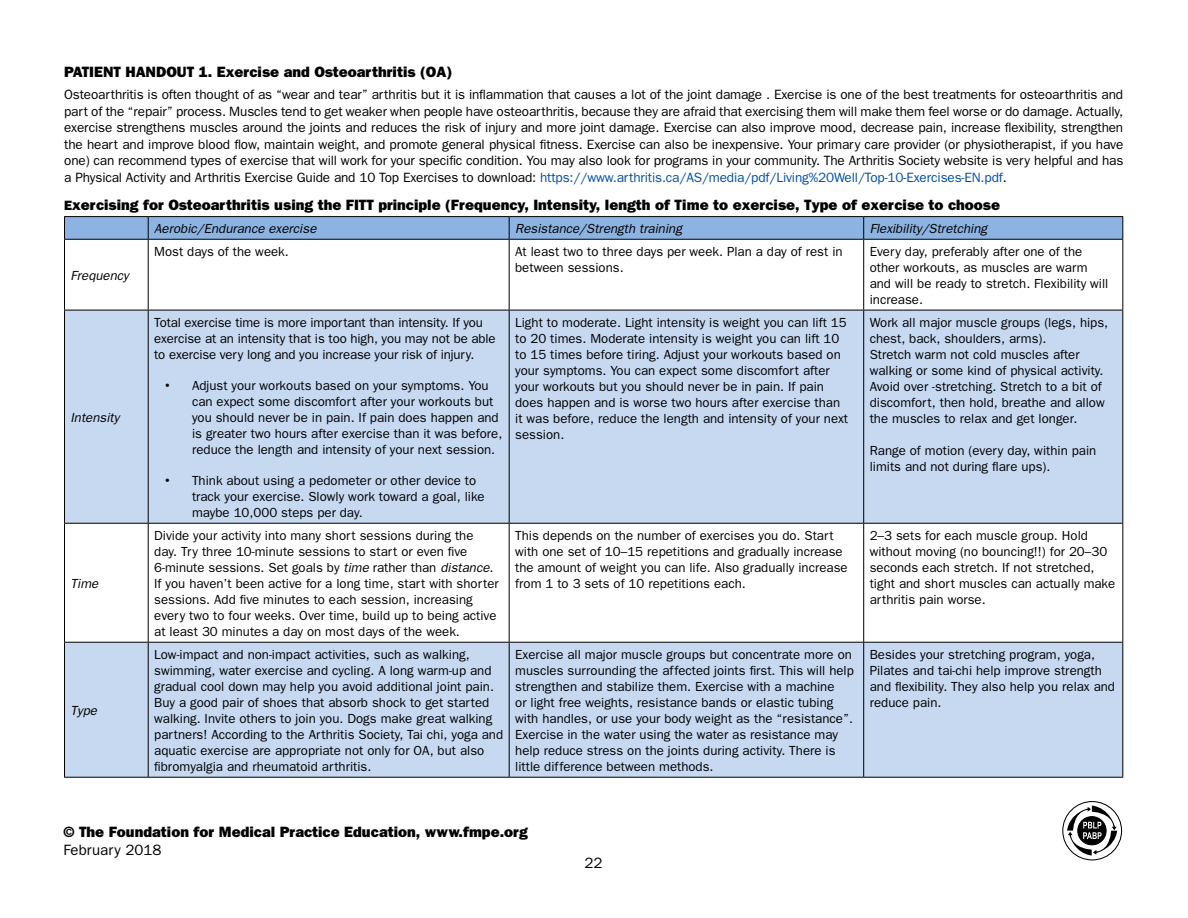
<style>
.page{position:relative;width:1188px;height:918px;background:#fff}
.page>*{position:absolute;margin:0;border:0;box-sizing:border-box;transform-origin:0 0}
.t1{font:800 15px "Franklin Gothic";color:#000}
.t2{font:15px "Franklin Gothic";color:#000}
.t3{font:13.5px/16.5px "Franklin Gothic";letter-spacing:-.01em;color:#000;text-align:justify}
.t4{font:13.2px/16px "Franklin Gothic";color:#000}
.t5{font:italic 13.2px "Franklin Gothic";color:#000}
.s1{color:#0350a3}
.s2{font-size:13.5px}
.s3{font-family:"Arial"}
.s4{font-style:italic}
</style>
<div class="page">
<svg style="left:65px;top:311px;width:1057px;height:466px;fill:#c6d9f1"></svg>
<hr style="left:64px;top:216px;width:84px;height:1px;background:#000">
<hr style="left:148px;top:216px;width:361px;height:1px;background:#000">
<hr style="left:509px;top:216px;width:355px;height:1px;background:#000">
<hr style="left:864px;top:216px;width:259px;height:1px;background:#000">
<svg style="left:64px;top:217px;width:1059px;height:22px;background:#8aafdd"></svg>
<hr style="left:64px;top:239px;width:84px;height:1px;background:#000">
<hr style="left:64px;top:240px;width:1px;height:70px;background:#000">
<hr style="left:148px;top:239px;width:361px;height:1px;background:#000">
<hr style="left:148px;top:240px;width:1px;height:70px;background:#000">
<hr style="left:509px;top:239px;width:355px;height:1px;background:#000">
<hr style="left:509px;top:240px;width:1px;height:70px;background:#000">
<hr style="left:864px;top:239px;width:259px;height:1px;background:#000">
<hr style="left:863px;top:240px;width:1px;height:70px;background:#000">
<hr style="left:1122px;top:240px;width:1px;height:70px;background:#000">
<hr style="left:64px;top:310px;width:84px;height:1px;background:#000">
<hr style="left:64px;top:310px;width:1px;height:213px;background:#000">
<hr style="left:148px;top:310px;width:361px;height:1px;background:#000">
<hr style="left:148px;top:310px;width:1px;height:213px;background:#000">
<hr style="left:509px;top:310px;width:355px;height:1px;background:#000">
<hr style="left:509px;top:310px;width:1px;height:213px;background:#000">
<hr style="left:864px;top:310px;width:259px;height:1px;background:#000">
<hr style="left:863px;top:310px;width:1px;height:213px;background:#000">
<hr style="left:1122px;top:310px;width:1px;height:213px;background:#000">
<hr style="left:64px;top:523px;width:84px;height:1px;background:#000">
<hr style="left:64px;top:524px;width:1px;height:118px;background:#000">
<hr style="left:148px;top:523px;width:361px;height:1px;background:#000">
<hr style="left:148px;top:524px;width:1px;height:118px;background:#000">
<hr style="left:509px;top:523px;width:355px;height:1px;background:#000">
<hr style="left:509px;top:524px;width:1px;height:118px;background:#000">
<hr style="left:864px;top:523px;width:259px;height:1px;background:#000">
<hr style="left:863px;top:524px;width:1px;height:118px;background:#000">
<hr style="left:1122px;top:524px;width:1px;height:118px;background:#000">
<hr style="left:64px;top:642px;width:84px;height:1px;background:#000">
<hr style="left:64px;top:643px;width:1px;height:134px;background:#000">
<hr style="left:148px;top:642px;width:361px;height:1px;background:#000">
<hr style="left:148px;top:643px;width:1px;height:134px;background:#000">
<hr style="left:509px;top:642px;width:355px;height:1px;background:#000">
<hr style="left:509px;top:643px;width:1px;height:134px;background:#000">
<hr style="left:864px;top:642px;width:259px;height:1px;background:#000">
<hr style="left:863px;top:643px;width:1px;height:134px;background:#000">
<hr style="left:1122px;top:643px;width:1px;height:134px;background:#000">
<hr style="left:64px;top:777px;width:84px;height:1px;background:#000">
<hr style="left:148px;top:777px;width:361px;height:1px;background:#000">
<hr style="left:509px;top:777px;width:355px;height:1px;background:#000">
<hr style="left:864px;top:777px;width:259px;height:1px;background:#000">
<svg style="left:1067px;top:806px;width:50px;height:50px"></svg>
<div style="left:1062px;top:801px;width:60px;height:59px;border:1px solid #000;border-radius:50%"></div>
<p class="t1" style="left:64px;top:63px;width:389px">PATIENT HANDOUT 1. Exercise and Osteoarthritis (OA)</p>
<p class="t3" style="left:64px;top:86px;width:1061px">Osteoarthritis is often thought of as “wear and tear” arthritis but it is inflammation that causes a lot of the joint damage . Exercise is one of the best treatments for osteoarthritis and part of the “repair” process. Muscles tend to get weaker when people have osteoarthritis, because they are afraid that exercising them will make them feel worse or do damage. Actually, exercise strengthens muscles around the joints and reduces the risk of injury and more joint damage. Exercise can also improve mood, decrease pain, increase flexibility, strengthen the heart and improve blood flow, maintain weight, and promote general physical fitness. Exercise can also be inexpensive. Your primary care provider (or physiotherapist, if you have one) can recommend types of exercise that will work for your specific condition. You may also look for programs in your community. The Arthritis Society website is very helpful and has a Physical Activity and Arthritis Exercise Guide and 10 Top Exercises to download: <span class="s1">https://www.arthritis.ca/AS/media/pdf/Living%20Well/Top-10-Exercises-EN.pdf</span>.</p>
<p class="t1" style="left:64px;top:196px;width:937px"><span class="s2">E</span>xercising for Osteoarthritis using the FITT principle (Frequency, Intensity, length of Time to exercise, Type of exercise to choose</p>
<p class="t5" style="left:154px;top:221px;width:164px">Aerobic/Endurance exercise</p>
<p class="t5" style="left:515px;top:221px;width:168px">Resistance/Strength training</p>
<p class="t5" style="left:870px;top:221px;width:119px">Flexibility/Stretching</p>
<p class="t5" style="left:71px;top:268px;width:60px">Frequency</p>
<p class="t4" style="left:154px;top:243px;width:136px">Most days of the week.</p>
<p class="t4" style="left:515px;top:243px;width:329px">At least two to three days per week. Plan a day of rest in between sessions.</p>
<p class="t4" style="left:870px;top:243px;width:240px">Every day, preferably after one of the other workouts, as muscles are warm and will be ready to stretch. Flexibility will increase.</p>
<p class="t5" style="left:71px;top:410px;width:50px">Intensity</p>
<p class="t5" style="left:71px;top:576px;width:29px">Time</p>
<p class="t5" style="left:71px;top:703px;width:28px">Type</p>
<p class="t4" style="left:154px;top:314px;width:343px">Total exercise time is more important than intensity. If you exercise at an intensity that is too high, you may not be able to exercise very long and you increase your risk of injury.</p>
<p class="t4" style="left:192px;top:377px;width:312px;text-indent:-27px"><span class="s3">•</span> Adjust your workouts based on your symptoms. You can expect some discomfort after your workouts but you should never be in pain. If pain does happen and is greater two hours after exercise than it was before, reduce the length and intensity of your next session.</p>
<p class="t4" style="left:192px;top:472px;width:294px;text-indent:-27px"><span class="s3">•</span> Think about using a pedometer or other device to track your exercise. Slowly work toward a goal, like maybe 10,000 steps per day.</p>
<p class="t4" style="left:515px;top:314px;width:335px">Light to moderate. Light intensity is weight you can lift 15 to 20 times. Moderate intensity is weight you can lift 10 to 15 times before tiring. Adjust your workouts based on your symptoms. You can expect some discomfort after your workouts but you should never be in pain. If pain does happen and is worse two hours after exercise than it was before, reduce the length and intensity of your next session.</p>
<p class="t4" style="left:870px;top:314px;width:240px">Work all major muscle groups (legs, hips, chest, back, shoulders, arms).<br>Stretch warm not cold muscles after walking or some kind of physical activity.<br>Avoid over -stretching. Stretch to a bit of discomfort, then hold, breathe and allow the muscles to relax and get longer.</p>
<p class="t4" style="left:870px;top:442px;width:228px">Range of motion (every day, within pain limits and not during flare ups).</p>
<p class="t4" style="left:154px;top:527px;width:346px">Divide your activity into many short sessions during the day. Try three 10-minute sessions to start or even five 6-minute sessions. Set goals by <span class="s4">time</span> rather than <span class="s4">distance</span>.<br>If you haven’t been active for a long time, start with shorter sessions. Add five minutes to each session, increasing every two to four weeks. Over time, build up to being active at least 30 minutes a day on most days of the week.</p>
<p class="t4" style="left:515px;top:527px;width:334px">This depends on the number of exercises you do. Start with one set of 10–15 repetitions and gradually increase the amount of weight you can life. Also gradually increase from 1 to 3 sets of 10 repetitions each.</p>
<p class="t4" style="left:870px;top:527px;width:247px">2–3 sets for each muscle group. Hold without moving (no bouncing!!) for 20–30 seconds each stretch. If not stretched, tight and short muscles can actually make arthritis pain worse.</p>
<p class="t4" style="left:154px;top:646px;width:351px">Low-impact and non-impact activities, such as walking, swimming, water exercise and cycling. A long warm-up and gradual cool down may help you avoid additional joint pain.<br>Buy a good pair of shoes that absorb shock to get started walking. Invite others to join you. Dogs make great walking partners! According to the Arthritis Society, Tai chi, yoga and aquatic exercise are appropriate not only for OA, but also fibromyalgia and rheumatoid arthritis.</p>
<p class="t4" style="left:515px;top:646px;width:340px">Exercise all major muscle groups but concentrate more on muscles surrounding the affected joints first. This will help strengthen and stabilize them. Exercise with a machine<br>or light free weights, resistance bands or elastic tubing with handles, or use your body weight as the “resistance”.<br>Exercise in the water using the water as resistance may help reduce stress on the joints during activity. There is little difference between methods.</p>
<p class="t4" style="left:870px;top:646px;width:247px">Besides your stretching program, yoga, Pilates and tai-chi help improve strength and flexibility. They also help you relax and reduce pain.</p>
<p class="t1" style="left:63px;top:823px;width:466px">© The Foundation for Medical Practice Education, www.fmpe.org</p>
<p class="t2" style="left:63px;top:842px;width:99px">February 2018</p>
<p class="t2" style="left:585px;top:855px;width:19px">22</p>
</div>
